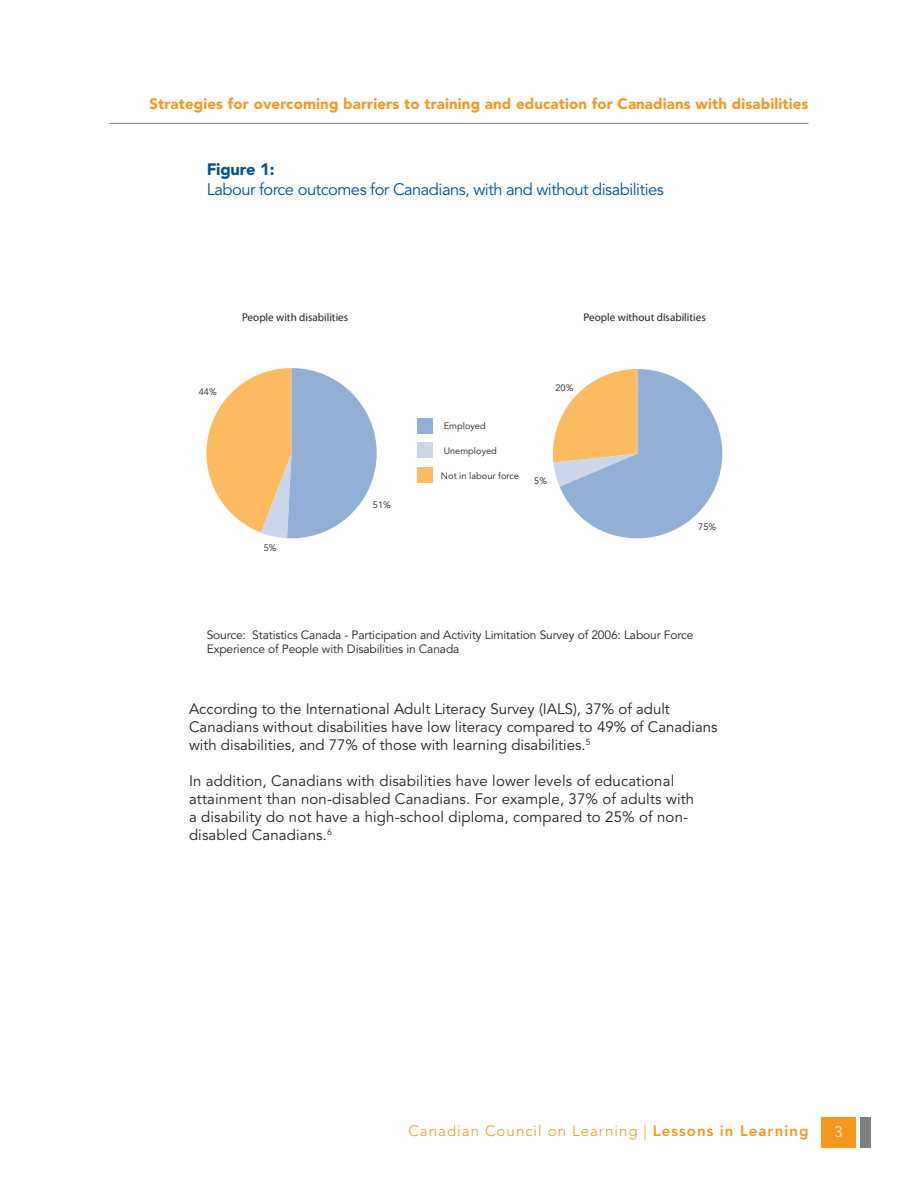
<style>
.page{position:relative;width:918px;height:1188px;background:#fff}
.page>*{position:absolute;margin:0;border:0;box-sizing:border-box;transform-origin:0 0}
.t1{font:16.5px "Avenir";letter-spacing:-.03em;color:#005294}
.t2{font:900 16.5px "Avenir";letter-spacing:-.01em;color:#005294}
.t3{font:15px/18px "Avenir";letter-spacing:.01em;color:#231f20}
.t4{font:900 15px "Avenir";letter-spacing:.01em;color:#f7971d}
.t5{font:300 15px "Avenir";letter-spacing:.07em;color:#f7971d}
.t6{font:300 15px "Avenir";color:#fff}
.t7{font:12px/14.4px "Avenir";letter-spacing:-.01em;color:#231f20}
.t8{font:11.1px "Myriad Pro";color:#231f20}
.t9{font:9.3px "Avenir";color:#231f20}
.s1{font-weight:800}
</style>
<div class="page">
<div style="left:821px;top:1117px;width:35px;height:31px;background:#f7971d"></div>
<div style="left:860px;top:1117px;width:11px;height:31px;background:#7e8083"></div>
<hr style="left:109px;top:123px;width:700px;height:1px;background:#7e8083">
<svg style="left:206px;top:368px;width:171px;height:170px"></svg>
<svg style="left:553px;top:369px;width:169px;height:169px"></svg>
<div style="left:417px;top:418px;width:16px;height:16px;background:#92b0d5"></div>
<div style="left:417px;top:442px;width:16px;height:16px;background:#cbd6ea"></div>
<div style="left:417px;top:467px;width:16px;height:16px;background:#fcba61"></div>
<p class="t4" style="left:149px;top:95px;width:661px">Strategies for overcoming barriers to training and education for Canadians with disabilities</p>
<p class="t2" style="left:207px;top:159px;width:70px">Figure 1:</p>
<p class="t1" style="left:207px;top:180px;width:459px">Labour force outcomes for Canadians, with and without disabilities</p>
<p class="t9" style="left:199px;top:387px;width:20px">44%</p>
<p class="t8" style="left:242px;top:310px;width:108px">People with disabilities</p>
<p class="t8" style="left:584px;top:310px;width:124px">People without disabilities</p>
<p class="t9" style="left:264px;top:543px;width:14px">5%</p>
<p class="t9" style="left:373px;top:499px;width:20px">51%</p>
<p class="t9" style="left:444px;top:421px;width:44px">Employed</p>
<p class="t9" style="left:444px;top:445px;width:55px">Unemployed</p>
<p class="t9" style="left:441px;top:470px;width:80px">Not in labour force</p>
<p class="t9" style="left:556px;top:382px;width:20px">20%</p>
<p class="t9" style="left:534px;top:476px;width:14px">5%</p>
<p class="t9" style="left:698px;top:521px;width:20px">75%</p>
<p class="t7" style="left:207px;top:628px;width:488px">Source: Statistics Canada - Participation and Activity Limitation Survey of 2006: Labour Force<br>Experience of People with Disabilities in Canada</p>
<p class="t3" style="left:189px;top:701px;width:530px">According to the International Adult Literacy Survey (IALS), 37% of adult<br>Canadians without disabilities have low literacy compared to 49% of Canadians with disabilities, and 77% of those with learning disabilities.<sup>5</sup></p>
<p class="t3" style="left:189px;top:773px;width:507px">In addition, Canadians with disabilities have lower levels of educational attainment than non-disabled Canadians. For example, 37% of adults with a disability do not have a high-school diploma, compared to 25% of non&shy;disabled Canadians.<sup>6</sup></p>
<p class="t5" style="left:408px;top:1122px;width:402px">Canadian Council on Learning | <span class="s1">Lessons in Learning</span></p>
<p class="t6" style="left:835px;top:1123px;width:9px">3</p>
</div>
